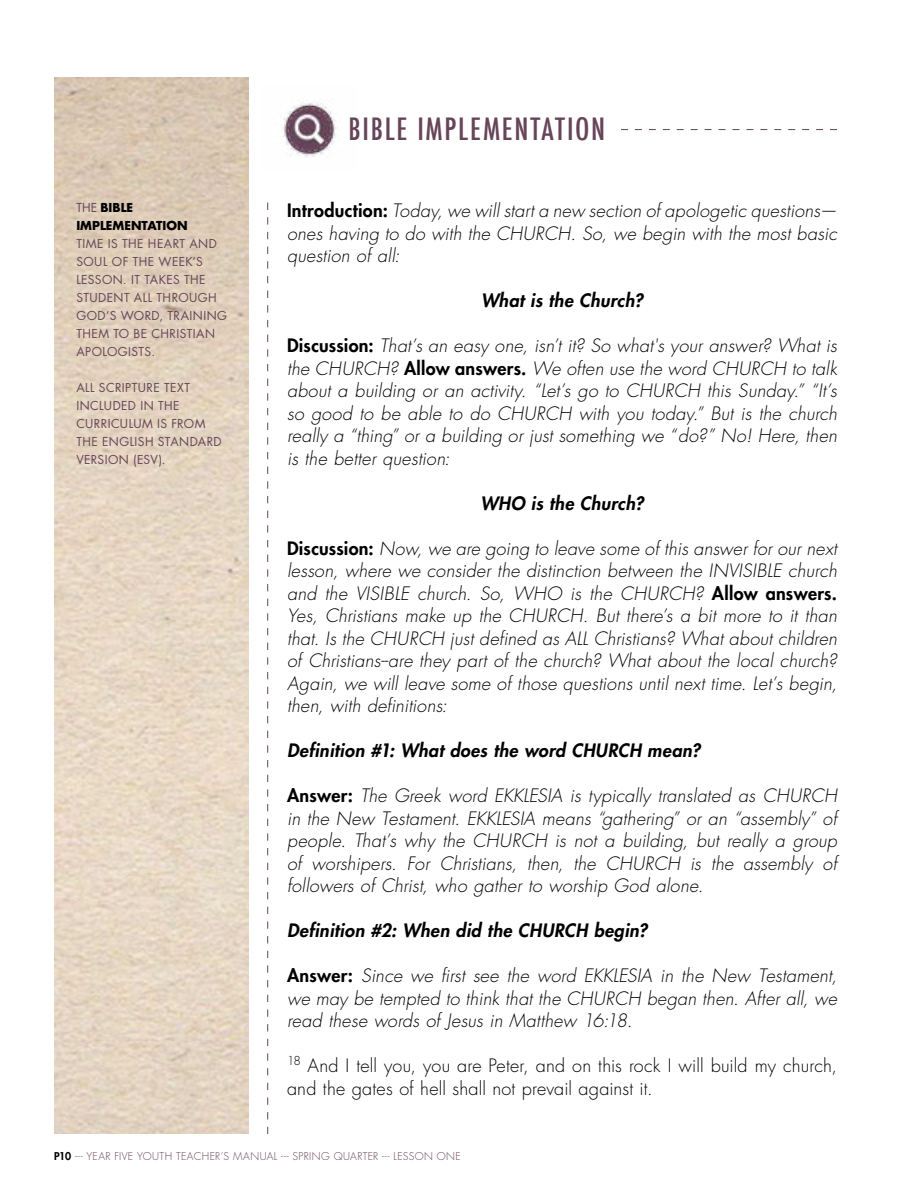
<style>
.page{position:relative;width:918px;height:1188px;background:#fff}
.page>*{position:absolute;margin:0;border:0;box-sizing:border-box;transform-origin:0 0}
.t1{font:500 condensed 30px "Futura";letter-spacing:.055em;color:#664559}
.t2{font:italic 300 18px/22.5px "Futura Std";letter-spacing:.015em;color:#000;text-align:justify}
.t3{font:italic 800 18px "Futura Std";letter-spacing:.02em;color:#000}
.t4{font:300 18px/22.5px "Futura Std";letter-spacing:.01em;color:#000}
.t5{font:12px/18px "Futura Std";letter-spacing:.035em;color:#664559}
.t6{font:700 12px/18px "Futura Std";color:#000}
.t7{font:300 10.5px "Futura Std";letter-spacing:.04em;color:#664559}
.s1{font-weight:400;color:#664559}
.s2{font-weight:800;font-style:normal}
.s3{font-weight:800;color:#000}
</style>
<div class="page">
<svg style="left:267px;top:203px;width:1px;height:931px"></svg>
<svg style="left:621px;top:129px;width:216px;height:1px"></svg>
<img style="left:283px;top:100px;width:55px;height:57px">
<p class="t6" style="left:76px;top:199px;width:113px"><span class="s1">THE</span> BIBLE<br>IMPLEMENTATION</p>
<p class="t5" style="left:76px;top:235px;width:152px">TIME IS THE HEART AND<br>SOUL OF THE WEEK’S<br>LESSON. IT TAKES THE<br>STUDENT ALL THROUGH<br>GOD’S WORD, TRAINING<br>THEM TO BE CHRISTIAN<br>APOLOGISTS.</p>
<p class="t5" style="left:76px;top:379px;width:147px">ALL SCRIPTURE TEXT<br>INCLUDED IN THE<br>CURRICULUM IS FROM<br>THE ENGLISH STANDARD<br>VERSION (ESV).</p>
<h1 class="t1" style="left:349px;top:110px;width:258px">BIBLE IMPLEMENTATION</h1>
<p class="t2" style="left:287px;top:200px;width:551px"><span class="s2">Introduction:</span> Today, we will start a new section of apologetic questions— ones having to do with the CHURCH. So, we begin with the most basic question of all:</p>
<p class="t3" style="left:481px;top:289px;width:163px">What is the Church?</p>
<p class="t2" style="left:287px;top:335px;width:551px"><span class="s2">Discussion:</span> That’s an easy one, isn’t it? So what's your answer? What is the CHURCH? <span class="s2">Allow answers.</span> We often use the word CHURCH to talk about a building or an activity. “Let’s go to CHURCH this Sunday.” “It’s so good to be able to do CHURCH with you today.” But is the church really a “thing” or a building or just something we “do?” No! Here, then is the better question:</p>
<p class="t3" style="left:480px;top:492px;width:165px">WHO is the Church?</p>
<p class="t2" style="left:287px;top:538px;width:551px"><span class="s2">Discussion:</span> Now, we are going to leave some of this answer for our next lesson, where we consider the distinction between the INVISIBLE church and the VISIBLE church. So, WHO is the CHURCH? <span class="s2">Allow answers.<br></span>Yes, Christians make up the CHURCH. But there’s a bit more to it than that. Is the CHURCH just defined as ALL Christians? What about children of Christians--are they part of the church? What about the local church?<br>Again, we will leave some of those questions until next time. Let’s begin, then, with definitions:</p>
<p class="t3" style="left:287px;top:739px;width:415px">Definition #1: What does the word CHURCH mean?</p>
<p class="t2" style="left:287px;top:785px;width:551px"><span class="s2">Answer:</span> The Greek word EKKLESIA is typically translated as CHURCH in the New Testament. EKKLESIA means “gathering” or an “assembly” of people. That’s why the CHURCH is not a building, but really a group of worshipers. For Christians, then, the CHURCH is the assembly of followers of Christ, who gather to worship God alone.</p>
<p class="t3" style="left:287px;top:919px;width:362px">Definition #2: When did the CHURCH begin?</p>
<p class="t2" style="left:287px;top:965px;width:551px"><span class="s2">Answer:</span> Since we first see the word EKKLESIA in the New Testament, we may be tempted to think that the CHURCH began then. After all, we read these words of Jesus in Matthew 16:18.</p>
<p class="t4" style="left:287px;top:1055px;width:551px"><sup>18</sup> And I tell you, you are Peter, and on this rock I will build my church, and the gates of hell shall not prevail against it.</p>
<p class="t7" style="left:54px;top:1150px;width:408px"><span class="s3">P10</span> --- YEAR FIVE YOUTH TEACHER’S MANUAL --- SPRING QUARTER --- LESSON ONE</p>
</div>
